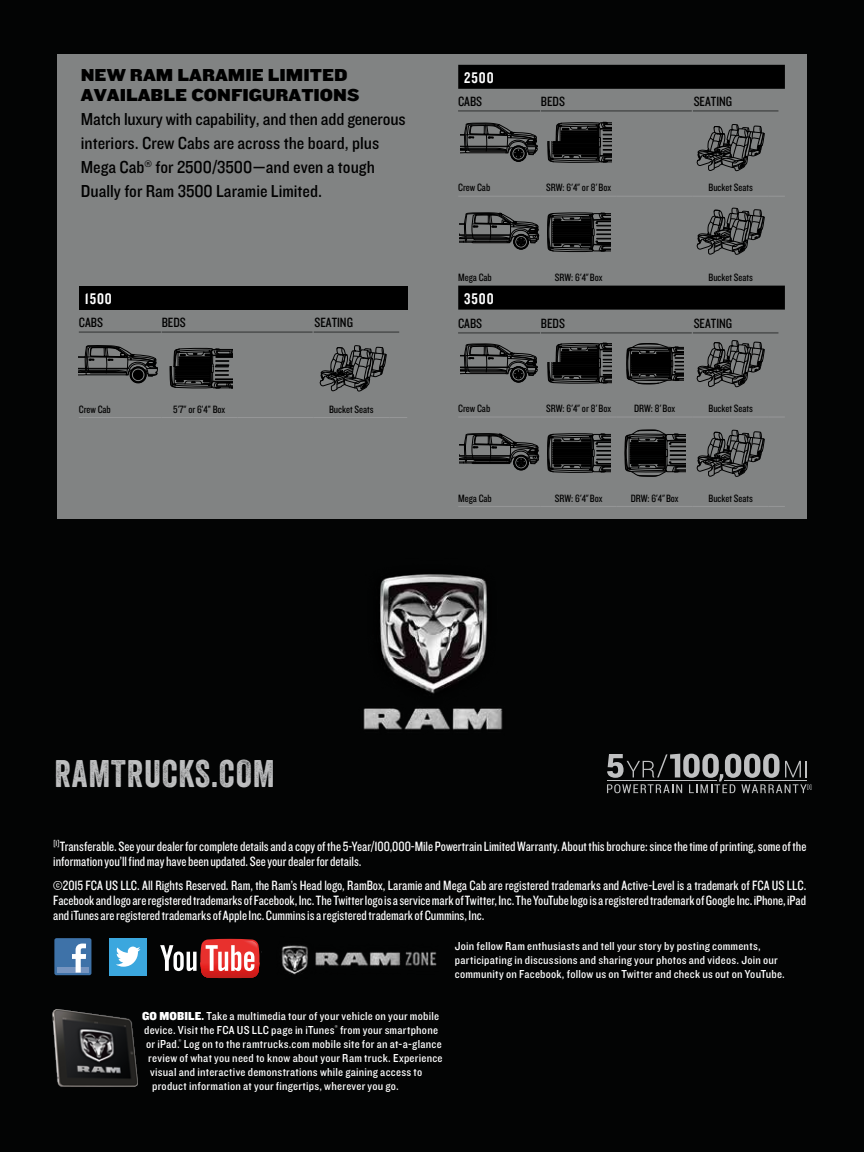
<style>
.page{position:relative;width:864px;height:1152px;background:#030404}
.page>*{position:absolute;margin:0;border:0;box-sizing:border-box;transform-origin:0 0}
.t1{font:37.2px "Veneer";letter-spacing:.025em;color:#bfc0c1}
.t2{font:18px/24px "Knockout 30 Junior Welterwt";color:#000}
.t3{font:18px/20px "Knockout HTF72 Full Cruiserwt";color:#000}
.t4{font:16px "Knockout HTF49 Liteweight";letter-spacing:.06em;color:#fff}
.t5{font:14px/15px "Knockout HTF29 Junior Liteweight";color:#fff}
.t6{font:14px "Knockout HTF29 Junior Liteweight";color:#000}
.t7{font:12px/14px "Knockout 30 Junior Welterwt";letter-spacing:.02em;color:#fff}
.t8{font:11px "Knockout HTF29 Junior Liteweight";letter-spacing:-.005em;color:#000}
.t9{font:6px "Knockout 30 Junior Welterwt";color:#bfc0c1}
.s1{font-family:"Knockout HTF71 Full Middlewt"}
</style>
<div class="page">
<div style="left:57px;top:54px;width:750px;height:464px;background:#818383"></div>
<div style="left:79px;top:286px;width:328px;height:24px;background:#000"></div>
<hr style="left:79px;top:417px;width:82px;height:1px;background:#969798">
<hr style="left:161px;top:417px;width:76px;height:1px;background:#969798">
<hr style="left:237px;top:417px;width:76px;height:1px;background:#969798">
<hr style="left:313px;top:417px;width:76px;height:1px;background:#969798">
<svg style="left:389px;top:417px;width:18px;height:1px"></svg>
<img style="left:363px;top:574px;width:140px;height:156px">
<svg style="left:79px;top:345px;width:79px;height:38px"></svg>
<svg style="left:320px;top:345px;width:66px;height:46px"></svg>
<svg style="left:170px;top:348px;width:63px;height:41px"></svg>
<svg style="left:458px;top:65px;width:327px;height:245px"></svg>
<hr style="left:458px;top:196px;width:83px;height:1px;background:#969798">
<hr style="left:541px;top:196px;width:76px;height:1px;background:#969798">
<hr style="left:617px;top:196px;width:76px;height:1px;background:#969798">
<hr style="left:693px;top:196px;width:76px;height:1px;background:#969798">
<svg style="left:769px;top:196px;width:16px;height:1px"></svg>
<hr style="left:458px;top:506px;width:83px;height:1px;background:#969798">
<hr style="left:541px;top:506px;width:76px;height:1px;background:#969798">
<hr style="left:617px;top:506px;width:76px;height:1px;background:#969798">
<hr style="left:693px;top:506px;width:76px;height:1px;background:#969798">
<svg style="left:769px;top:506px;width:16px;height:1px"></svg>
<hr style="left:458px;top:417px;width:83px;height:1px;background:#969798">
<hr style="left:541px;top:417px;width:76px;height:1px;background:#969798">
<hr style="left:617px;top:417px;width:76px;height:1px;background:#969798">
<hr style="left:693px;top:417px;width:76px;height:1px;background:#969798">
<svg style="left:769px;top:417px;width:15px;height:1px"></svg>
<svg style="left:460px;top:123px;width:78px;height:39px"></svg>
<svg style="left:548px;top:122px;width:64px;height:41px;background:#252525"></svg>
<svg style="left:697px;top:124px;width:67px;height:47px"></svg>
<svg style="left:460px;top:212px;width:79px;height:37px"></svg>
<svg style="left:547px;top:213px;width:63px;height:39px;background:#242424"></svg>
<svg style="left:697px;top:208px;width:67px;height:47px"></svg>
<svg style="left:460px;top:343px;width:78px;height:39px"></svg>
<svg style="left:548px;top:343px;width:64px;height:41px;background:#252525"></svg>
<svg style="left:626px;top:343px;width:58px;height:41px"></svg>
<svg style="left:697px;top:340px;width:67px;height:47px"></svg>
<svg style="left:460px;top:433px;width:79px;height:37px"></svg>
<svg style="left:547px;top:433px;width:63px;height:40px;background:#252626"></svg>
<svg style="left:625px;top:430px;width:61px;height:47px"></svg>
<svg style="left:697px;top:430px;width:67px;height:47px"></svg>
<hr style="left:458px;top:110px;width:82px;height:2px;background:#a4a5a5">
<hr style="left:541px;top:110px;width:151px;height:2px;background:#a4a5a5">
<hr style="left:693px;top:110px;width:85px;height:2px;background:#a4a5a5">
<hr style="left:458px;top:332px;width:82px;height:2px;background:#a4a5a5">
<hr style="left:541px;top:332px;width:151px;height:2px;background:#a4a5a5">
<hr style="left:693px;top:332px;width:85px;height:2px;background:#a4a5a5">
<hr style="left:79px;top:331px;width:82px;height:2px;background:#a4a5a5">
<hr style="left:162px;top:331px;width:151px;height:2px;background:#a4a5a5">
<hr style="left:314px;top:331px;width:85px;height:2px;background:#a4a5a5">
<div style="left:54px;top:938px;width:37px;height:37px;background:#3e72a8;border-radius:2px"></div>
<div style="left:57px;top:967px;width:32px;height:6px;background:#7795c0"></div>
<svg style="left:72px;top:944px;width:14px;height:29px"></svg>
<div style="left:110px;top:938px;width:37px;height:37px;background:#3ba7de"></div>
<svg style="left:116px;top:947px;width:24px;height:20px"></svg>
<img style="left:281px;top:945px;width:156px;height:30px">
<img style="left:52px;top:1009px;width:86px;height:78px">
<svg style="left:200px;top:939px;width:60px;height:24px"></svg>
<hr style="left:200px;top:963px;width:60px;height:1px;background:#e82e2c">
<hr style="left:200px;top:964px;width:60px;height:1px;background:#e82b28">
<hr style="left:200px;top:965px;width:60px;height:1px;background:#e72725">
<hr style="left:200px;top:966px;width:60px;height:1px;background:#e72422">
<hr style="left:200px;top:967px;width:60px;height:1px;background:#e6201f">
<hr style="left:200px;top:968px;width:60px;height:1px;background:#e31e1d">
<hr style="left:200px;top:969px;width:60px;height:1px;background:#de1f1a">
<hr style="left:200px;top:970px;width:60px;height:1px;background:#db1d18">
<hr style="left:200px;top:971px;width:60px;height:1px;background:#d81d19">
<hr style="left:200px;top:972px;width:60px;height:1px;background:#d51c19">
<hr style="left:200px;top:973px;width:60px;height:1px;background:#d21c1a">
<hr style="left:200px;top:974px;width:60px;height:1px;background:#ce1c1b">
<hr style="left:200px;top:975px;width:60px;height:1px;background:#ca1d1b">
<hr style="left:200px;top:976px;width:60px;height:1px;background:#c61e1c">
<hr style="left:200px;top:977px;width:60px;height:1px;background:#c11f1c">
<hr style="left:200px;top:978px;width:60px;height:1px;background:#c01f1c">
<svg style="left:160px;top:945px;width:37px;height:26px"></svg>
<svg style="left:204px;top:940px;width:54px;height:31px;background:#ee7674"></svg>
<svg style="left:607px;top:754px;width:200px;height:39px"></svg>
<p class="t3" style="left:81px;top:65px;width:280px">NEW RAM LARAMIE LIMITED<br>AVAILABLE CONFIGURATIONS</p>
<p class="t2" style="left:81px;top:106px;width:326px">Match luxury with capability, and then add generous interiors. Crew Cabs are across the board, plus Mega Cab® for 2500/3500—and even a tough Dually for Ram 3500 Laramie Limited.</p>
<p class="t4" style="left:85px;top:291px;width:29px">1500</p>
<p class="t4" style="left:464px;top:69px;width:31px">2500</p>
<p class="t6" style="left:458px;top:94px;width:26px">CABS</p>
<p class="t6" style="left:541px;top:94px;width:26px">BEDS</p>
<p class="t6" style="left:694px;top:94px;width:40px">SEATING</p>
<p class="t8" style="left:458px;top:182px;width:34px">Crew Cab</p>
<p class="t8" style="left:546px;top:182px;width:66px">SRW: 6'4" or 8' Box</p>
<p class="t8" style="left:709px;top:182px;width:46px">Bucket Seats</p>
<p class="t8" style="left:458px;top:272px;width:35px">Mega Cab</p>
<p class="t8" style="left:555px;top:272px;width:49px">SRW: 6'4" Box</p>
<p class="t8" style="left:709px;top:272px;width:46px">Bucket Seats</p>
<p class="t4" style="left:464px;top:290px;width:31px">3500</p>
<p class="t6" style="left:79px;top:315px;width:26px">CABS</p>
<p class="t6" style="left:162px;top:315px;width:26px">BEDS</p>
<p class="t6" style="left:314px;top:315px;width:40px">SEATING</p>
<p class="t6" style="left:458px;top:316px;width:26px">CABS</p>
<p class="t6" style="left:541px;top:316px;width:26px">BEDS</p>
<p class="t6" style="left:694px;top:316px;width:40px">SEATING</p>
<p class="t8" style="left:79px;top:404px;width:34px">Crew Cab</p>
<p class="t8" style="left:173px;top:404px;width:53px">5'7" or 6’4” Box</p>
<p class="t8" style="left:329px;top:404px;width:46px">Bucket Seats</p>
<p class="t8" style="left:458px;top:403px;width:34px">Crew Cab</p>
<p class="t8" style="left:546px;top:403px;width:66px">SRW: 6'4" or 8' Box</p>
<p class="t8" style="left:634px;top:403px;width:42px">DRW: 8' Box</p>
<p class="t8" style="left:709px;top:403px;width:46px">Bucket Seats</p>
<p class="t8" style="left:458px;top:492px;width:35px">Mega Cab</p>
<p class="t8" style="left:555px;top:492px;width:49px">SRW: 6'4" Box</p>
<p class="t8" style="left:631px;top:492px;width:49px">DRW: 6'4" Box</p>
<p class="t8" style="left:709px;top:492px;width:46px">Bucket Seats</p>
<h1 class="t1" style="left:54px;top:751px;width:222px">RAMTRUCKS.COM</h1>
<p class="t9" style="left:807px;top:783px;width:7px">[1]</p>
<p class="t5" style="left:53px;top:839px;width:755px"><sup>[1]</sup>Transferable. See your dealer for complete details and a copy of the 5-Year/100,000-Mile Powertrain Limited Warranty. About this brochure: since the time of printing, some of the information you’ll find may have been updated. See your dealer for details.</p>
<p class="t5" style="left:53px;top:878px;width:755px;text-align:justify">©2015 FCA US LLC. All Rights Reserved. Ram, the Ram’s Head logo, RamBox, Laramie and Mega Cab are registered trademarks and Active-Level is a trademark of FCA US LLC.<br>Facebook and logo are registered trademarks of Facebook, Inc. The Twitter logo is a service mark of Twitter, Inc. The YouTube logo is a registered trademark of Google Inc. iPhone, iPad and iTunes are registered trademarks of Apple Inc. Cummins is a registered trademark of Cummins, Inc.</p>
<p class="t7" style="left:142px;top:1008px;width:298px"><span class="s1">GO MOBILE.</span> Take a multimedia tour of your vehicle on your mobile</p>
<p class="t7" style="left:144px;top:1022px;width:295px">device. Visit the FCA US LLC page in iTunes<sup>®</sup> from your smartphone</p>
<p class="t7" style="left:146px;top:1036px;width:297px">or iPad.<sup>®</sup> Log on to the ramtrucks.com mobile site for an at-a-glance</p>
<p class="t7" style="left:148px;top:1050px;width:296px">review of what you need to know about your Ram truck. Experience</p>
<p class="t7" style="left:150px;top:1064px;width:274px">visual and interactive demonstrations while gaining access to</p>
<p class="t7" style="left:152px;top:1078px;width:248px">product information at your fingertips, wherever you go.</p>
<p class="t7" style="left:455px;top:939px;width:331px">Join fellow Ram enthusiasts and tell your story by posting comments, participating in discussions and sharing your photos and videos. Join our community on Facebook, follow us on Twitter and check us out on YouTube.</p>
</div>
